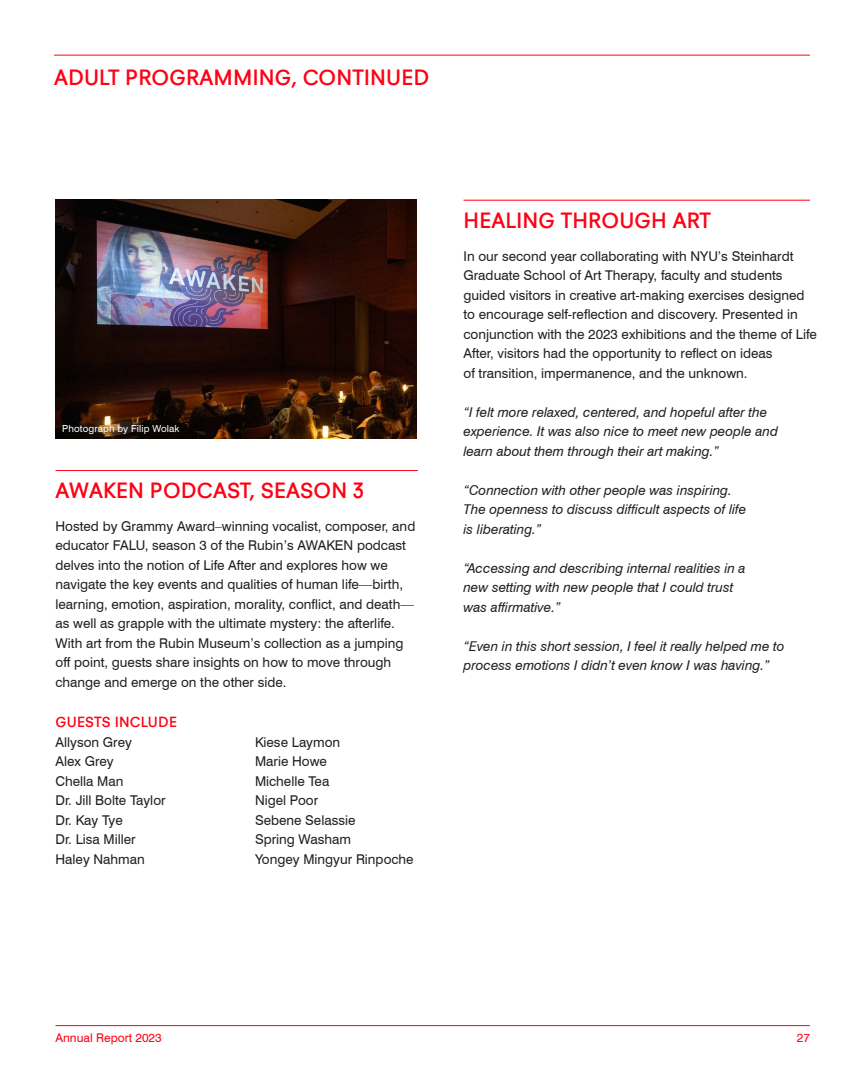
<style>
.page{position:relative;width:864px;height:1080px;background:#fff}
.page>*{position:absolute;margin:0;border:0;box-sizing:border-box;transform-origin:0 0}
.H3_red_lineabove{font:500 22.5px "Neuzeit Office";letter-spacing:-.01em;color:#ff0014}
.h3_red_header{font:500 22.5px "Neuzeit Office";letter-spacing:-.01em;color:#ff0014}
.t1{font:500 15px "Neuzeit Office";color:#ff0014}
.body_no_space_after{font:13.5px/19.5px "Swiss 721 BT";color:#231f20}
.body_no_space_after-2{font:italic 13.5px/19.5px "Swiss 721 BT";color:#231f20}
.t2{font:12px "Swiss 721 BT";color:#ff0014}
.Credits{font:9.75px "Swiss 721 BT";letter-spacing:.01em;color:#fff}
</style>
<div class="page">
<hr style="left:56px;top:1025px;width:754px;height:1px;background:#ff0014">
<hr style="left:54px;top:55px;width:756px;height:1px;background:#ff0014">
<hr style="left:56px;top:470px;width:381px;height:1px;background:#ff0014">
<hr style="left:464px;top:200px;width:381px;height:1px;background:#ff0014">
<img style="left:56px;top:199px;width:361px;height:239px">
<div style="left:810px;top:190px;width:42px;height:32px;background:#fff"></div>
<div style="left:418px;top:460px;width:29px;height:33px;background:#fff"></div>
<p class="h3_red_header" style="left:54px;top:65px;width:377px">ADULT PROGRAMMING, CONTINUED</p>
<p class="Credits" style="left:62px;top:422px;width:119px">Photograph by Filip Wolak</p>
<p class="H3_red_lineabove" style="left:56px;top:478px;width:310px">AWAKEN PODCAST, SEASON 3</p>
<p class="body_no_space_after" style="left:56px;top:516px;width:361px">Hosted by Grammy Award–winning vocalist, composer, and educator FALU, season 3 of the Rubin’s AWAKEN podcast delves into the notion of Life After and explores how we navigate the key events and qualities of human life—birth, learning, emotion, aspiration, morality, conflict, and death— as well as grapple with the ultimate mystery: the afterlife.<br>With art from the Rubin Museum’s collection as a jumping off point, guests share insights on how to move through change and emerge on the other side.</p>
<h4 class="t1" style="left:56px;top:714px;width:123px">GUESTS INCLUDE</h4>
<p class="body_no_space_after" style="left:56px;top:732px;width:78px">Allyson Grey</p>
<p class="body_no_space_after" style="left:255px;top:732px;width:87px">Kiese Laymon</p>
<p class="body_no_space_after" style="left:56px;top:752px;width:60px">Alex Grey</p>
<p class="body_no_space_after" style="left:255px;top:752px;width:73px">Marie Howe</p>
<p class="body_no_space_after" style="left:56px;top:771px;width:70px">Chella Man</p>
<p class="body_no_space_after" style="left:255px;top:771px;width:76px">Michelle Tea</p>
<p class="body_no_space_after" style="left:56px;top:791px;width:112px">Dr. Jill Bolte Taylor</p>
<p class="body_no_space_after" style="left:255px;top:791px;width:65px">Nigel Poor</p>
<p class="body_no_space_after" style="left:56px;top:810px;width:69px">Dr. Kay Tye</p>
<p class="body_no_space_after" style="left:255px;top:810px;width:102px">Sebene Selassie</p>
<p class="body_no_space_after" style="left:56px;top:830px;width:82px">Dr. Lisa Miller</p>
<p class="body_no_space_after" style="left:255px;top:830px;width:98px">Spring Washam</p>
<p class="body_no_space_after" style="left:56px;top:849px;width:91px">Haley Nahman</p>
<p class="body_no_space_after" style="left:255px;top:849px;width:160px">Yongey Mingyur Rinpoche</p>
<p class="H3_red_lineabove" style="left:464px;top:207px;width:249px">HEALING THROUGH ART</p>
<p class="body_no_space_after" style="left:464px;top:246px;width:355px">In our second year collaborating with NYU’s Steinhardt Graduate School of Art Therapy, faculty and students guided visitors in creative art-making exercises designed to encourage self-reflection and discovery. Presented in conjunction with the 2023 exhibitions and the theme of Life After, visitors had the opportunity to reflect on ideas</p>
<p class="body_no_space_after" style="left:464px;top:363px;width:286px">of transition, impermanence, and the unknown.</p>
<p class="body_no_space_after-2" style="left:464px;top:402px;width:316px">“I felt more relaxed, centered, and hopeful after the experience. It was also nice to meet new people and</p>
<p class="body_no_space_after-2" style="left:464px;top:441px;width:257px">learn about them through their art making.”</p>
<p class="body_no_space_after-2" style="left:464px;top:480px;width:270px">“Connection with other people was inspiring.</p>
<p class="body_no_space_after-2" style="left:464px;top:499px;width:284px">The openness to discuss difficult aspects of life</p>
<p class="body_no_space_after-2" style="left:464px;top:519px;width:80px">is liberating.”</p>
<p class="body_no_space_after-2" style="left:464px;top:558px;width:284px">“Accessing and describing internal realities in a</p>
<p class="body_no_space_after-2" style="left:464px;top:577px;width:271px">new setting with new people that I could trust</p>
<p class="body_no_space_after-2" style="left:464px;top:597px;width:99px">was affirmative.”</p>
<p class="body_no_space_after-2" style="left:464px;top:636px;width:322px">“Even in this short session, I feel it really helped me to process emotions I didn’t even know I was having.”</p>
<p class="t2" style="left:56px;top:1030px;width:108px">Annual Report 2023</p>
<p class="t2" style="left:797px;top:1030px;width:15px">27</p>
</div>
